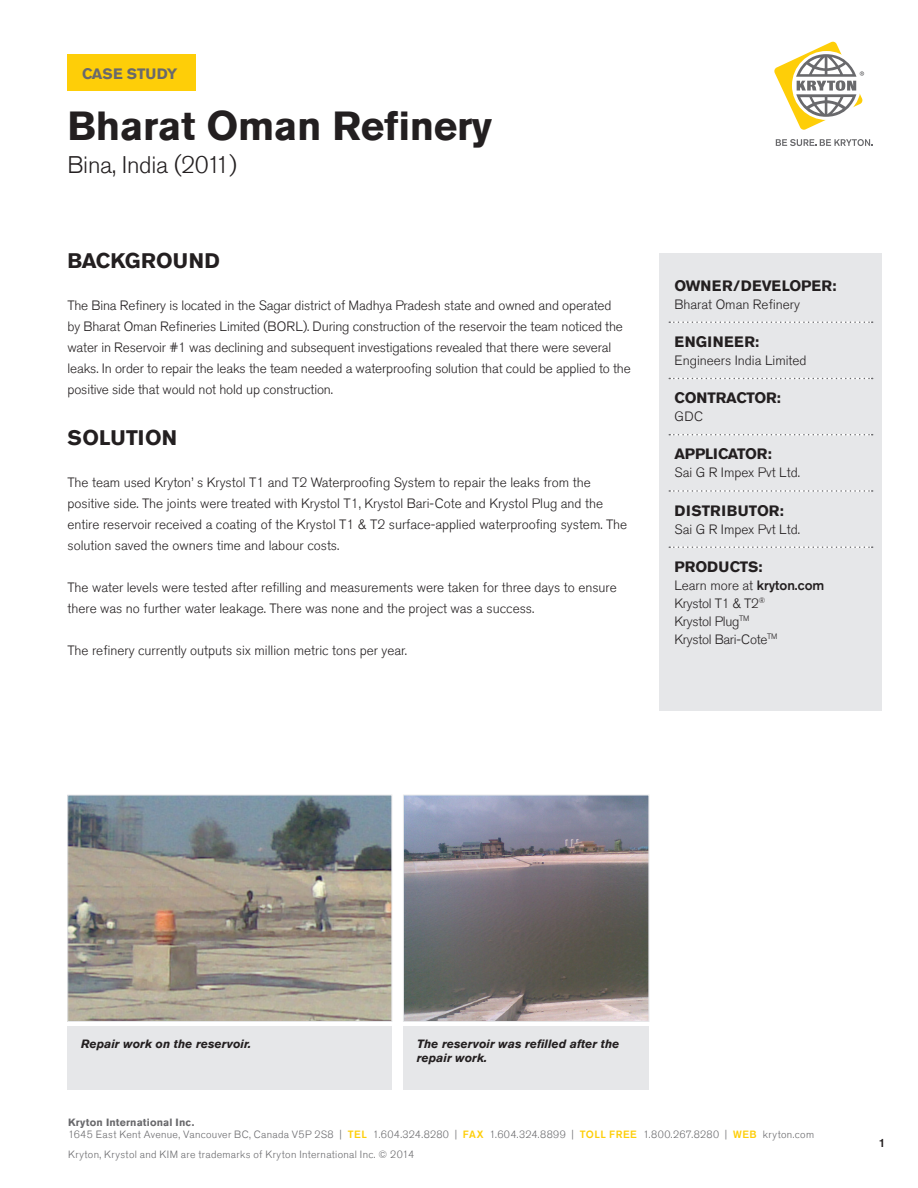
<style>
.page{position:relative;width:918px;height:1188px;background:#fff}
.page>*{position:absolute;margin:0;border:0;box-sizing:border-box;transform-origin:0 0}
.t1{font:700 40.5px "Akzidenz Grotesk Std";letter-spacing:-.01em;color:#231f20}
.t2{font:300 24px "Akzidenz Grotesk Std";letter-spacing:-.01em;color:#231f20}
.t3{font:700 21px "Akzidenz Grotesk Std";letter-spacing:.005em;color:#231f20}
.t4{font:700 15px "Akzidenz Grotesk Std";letter-spacing:-.01em;color:#231f20}
.t5{font:700 15px "Akzidenz Grotesk Std";letter-spacing:.02em;color:#231f20}
.t6{font:700 15px "Akzidenz Grotesk Std";letter-spacing:-.01em;color:#69696c}
.t7{font:700 15px "Akzidenz Grotesk Std";letter-spacing:.03em;color:#231f20}
.t8{font:300 13.5px/21px "Akzidenz Grotesk Std";color:#231f20}
.t9{font:300 13.5px/18px "Akzidenz Grotesk Std";letter-spacing:-.02em;color:#231f20}
.t10{font:italic 700 12px/14.4px "Akzidenz Grotesk Std";color:#231f20}
.t11{font:500 12px "Akzidenz Grotesk Std";color:#231f20}
.t12{font:300 10.5px/12.6px "Akzidenz Grotesk Std";letter-spacing:.03em;color:#69696c}
.s1{font-weight:500}
.s2{font-weight:700}
.s3{font-weight:500;color:#fece08}
</style>
<div class="page">
<div style="left:68px;top:54px;width:128px;height:37px;background:#fece08"></div>
<svg style="left:776px;top:139px;width:96px;height:7px"></svg>
<svg style="left:774px;top:41px;width:90px;height:89px"></svg>
<div style="left:659px;top:253px;width:223px;height:458px;background:#e6e7e9"></div>
<img style="left:70px;top:797px;width:320px;height:223px">
<div style="left:68px;top:795px;width:324px;height:227px;border:1px solid #e6e7e9"></div>
<svg style="left:669px;top:546px;width:204px;height:2px"></svg>
<svg style="left:669px;top:490px;width:204px;height:2px"></svg>
<svg style="left:669px;top:321px;width:204px;height:2px"></svg>
<svg style="left:669px;top:378px;width:204px;height:1px"></svg>
<svg style="left:669px;top:434px;width:204px;height:1px"></svg>
<div style="left:68px;top:1026px;width:324px;height:64px;background:#e6e7e9"></div>
<div style="left:403px;top:1026px;width:246px;height:64px;background:#e6e7e9"></div>
<img style="left:405px;top:797px;width:242px;height:223px">
<div style="left:403px;top:795px;width:246px;height:227px;border:1px solid #e6e7e9"></div>
<p class="t6" style="left:82px;top:65px;width:97px">CASE STUDY</p>
<p class="t1" style="left:68px;top:102px;width:426px">Bharat Oman Refinery</p>
<p class="t2" style="left:68px;top:151px;width:171px">Bina, India (2011)</p>
<p class="t3" style="left:68px;top:249px;width:154px">BACKGROUND</p>
<p class="t8" style="left:68px;top:296px;width:565px">The Bina Refinery is located in the Sagar district of Madhya Pradesh state and owned and operated<br>by Bharat Oman Refineries Limited (BORL). During construction of the reservoir the team noticed the water in Reservoir #1 was declining and subsequent investigations revealed that there were several leaks. In order to repair the leaks the team needed a waterproofing solution that could be applied to the positive side that would not hold up construction.</p>
<p class="t3" style="left:68px;top:426px;width:111px">SOLUTION</p>
<p class="t8" style="left:68px;top:473px;width:561px">The team used Kryton’ s Krystol T1 and T2 Waterproofing System to repair the leaks from the positive side. The joints were treated with Krystol T1, Krystol Bari-Cote and Krystol Plug and the entire reservoir received a coating of the Krystol T1 &amp; T2 surface-applied waterproofing system. The solution saved the owners time and labour costs.</p>
<p class="t8" style="left:68px;top:578px;width:551px">The water levels were tested after refilling and measurements were taken for three days to ensure there was no further water leakage. There was none and the project was a success.</p>
<p class="t8" style="left:68px;top:641px;width:341px">The refinery currently outputs six million metric tons per year.</p>
<p class="t4" style="left:675px;top:277px;width:163px">OWNER/DEVELOPER:</p>
<p class="t8" style="left:675px;top:294px;width:127px">Bharat Oman Refinery</p>
<p class="t7" style="left:675px;top:333px;width:86px">ENGINEER:</p>
<p class="t8" style="left:675px;top:350px;width:134px">Engineers India Limited</p>
<p class="t4" style="left:675px;top:389px;width:108px">CONTRACTOR:</p>
<p class="t8" style="left:675px;top:406px;width:30px">GDC</p>
<p class="t4" style="left:675px;top:446px;width:99px">APPLICATOR:</p>
<p class="t8" style="left:675px;top:463px;width:127px">Sai G R Impex Pvt Ltd.</p>
<p class="t5" style="left:675px;top:502px;width:111px">DISTRIBUTOR:</p>
<p class="t8" style="left:675px;top:519px;width:127px">Sai G R Impex Pvt Ltd.</p>
<p class="t4" style="left:675px;top:558px;width:90px">PRODUCTS:</p>
<p class="t9" style="left:675px;top:577px;width:151px">Learn more at <span class="s1">kryton.com<br></span>Krystol T1 &amp; T2<sup>®</sup></p>
<p class="t9" style="left:675px;top:613px;width:77px">Krystol Plug<sup>TM</sup></p>
<p class="t9" style="left:675px;top:631px;width:105px">Krystol Bari-Cote<sup>TM</sup></p>
<p class="t10" style="left:81px;top:1036px;width:172px">Repair work on the reservoir.</p>
<p class="t10" style="left:417px;top:1036px;width:204px">The reservoir was refilled after the repair work.</p>
<p class="t12" style="left:68px;top:1116px;width:748px"><span class="s2">Kryton International Inc.<br></span>1645 East Kent Avenue, Vancouver BC, Canada V5P 2S8 | <span class="s3">TEL</span> 1.604.324.8280 | <span class="s3">FAX</span> 1.604.324.8899 | <span class="s3">TOLL FREE</span> 1.800.267.8280 | <span class="s3">WEB</span> kryton.com</p>
<p class="t12" style="left:68px;top:1148px;width:348px">Kryton, Krystol and KIM are trademarks of Kryton International Inc. © 2014</p>
<p class="t11" style="left:879px;top:1135px;width:8px">1</p>
</div>
